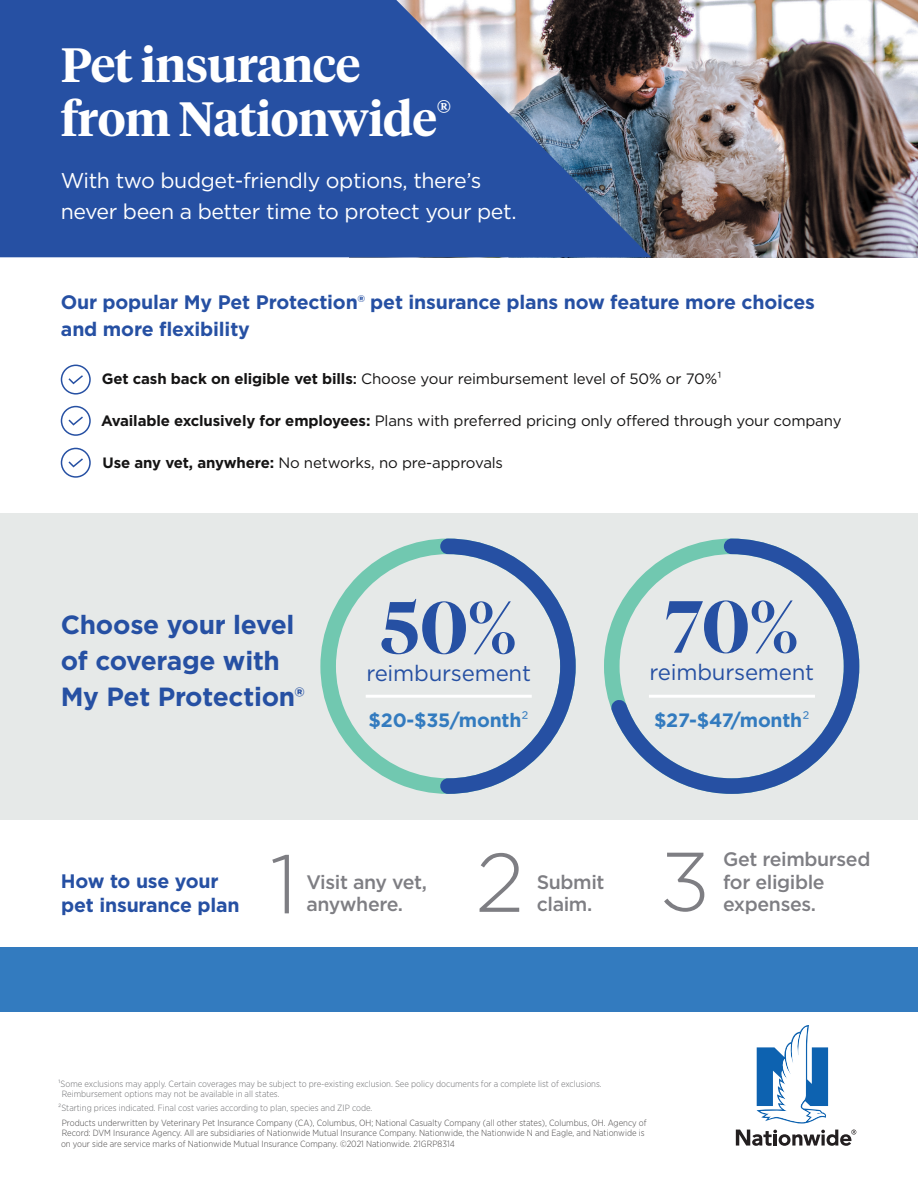
<style>
.page{position:relative;width:918px;height:1188px;background:#fff}
.page>*{position:absolute;margin:0;border:0;box-sizing:border-box;transform-origin:0 0}
.t1{font:300 83.1px "Gotham";color:#7e7e83}
.t2{font:600 73.35px "Tiempos Fine";color:#2650a3}
.t3{font:600 48px "Tiempos Headline";letter-spacing:-.01em;color:#fff}
.t4{font:700 26.25px/36.5px "Gotham";letter-spacing:-.01em;color:#2650a3}
.t5{font:22.2px "Gotham";letter-spacing:-.01em;color:#2650a3}
.t6{font:21.3px/31px "Gotham";letter-spacing:-.02em;color:#fff}
.t7{font:700 19.5px/27px "Gotham";letter-spacing:-.01em;color:#2650a3}
.t8{font:500 19.5px "Gotham";letter-spacing:-.02em;color:#7e7e83}
.t9{font:700 19.35px "Gotham";letter-spacing:-.01em;color:#337bbf}
.t10{font:15px "Gotham";letter-spacing:-.01em;color:#151414}
.t11{font:300 9px/10.5px "Gotham Narrow";color:#494747}
.t12{font:300 9px/10.5px "Gotham Narrow";color:#6c6d70}
.s1{font-weight:700}
.s2{font-weight:500}
.s3{font-weight:400}
</style>
<div class="page">
<svg style="left:736px;top:1130px;width:120px;height:16px"></svg>
<svg style="left:757px;top:1025px;width:71px;height:99px"></svg>
<div style="left:0;top:947px;width:918px;height:65px;background:#337bbf"></div>
<div style="left:0;top:513px;width:918px;height:306px;background:#e6e9e8"></div>
<svg style="left:604px;top:625px;width:7px;height:83px"></svg>
<svg style="left:611px;top:539px;width:248px;height:255px"></svg>
<hr style="left:649px;top:695px;width:166px;height:3px;background:#fff">
<svg style="left:320px;top:539px;width:120px;height:255px"></svg>
<svg style="left:440px;top:539px;width:136px;height:255px"></svg>
<hr style="left:366px;top:695px;width:166px;height:3px;background:#fff">
<svg style="left:61px;top:365px;width:30px;height:30px"></svg>
<svg style="left:61px;top:406px;width:30px;height:30px"></svg>
<svg style="left:61px;top:448px;width:30px;height:30px"></svg>
<img style="left:651px;top:0;width:267px;height:257px">
<svg style="left:0;top:0;width:651px;height:257px;background:#34579b"></svg>
<p class="t3" style="left:61px;top:32px;width:301px">Pet insurance</p>
<p class="t3" style="left:61px;top:86px;width:392px">from Nationwide<sup>®</sup></p>
<p class="t6" style="left:61px;top:164px;width:457px">With two budget-friendly options, there’s never been a better time to protect your pet.</p>
<p class="t7" style="left:61px;top:289px;width:756px">Our popular My Pet Protection® pet insurance plans now feature more choices and more flexibility</p>
<p class="t10" style="left:102px;top:369px;width:622px"><span class="s1">Get cash back on eligible vet bills</span><span class="s2">:</span> Choose your reimbursement level of 50% or 70%1</p>
<p class="t10" style="left:101px;top:411px;width:742px"><span class="s1">Available exclusively for employees:</span> Plans with preferred pricing only offered through your company</p>
<p class="t10" style="left:103px;top:453px;width:402px"><span class="s1">Use any vet, anywhere:</span> No networks, no pre-approvals</p>
<p class="t4" style="left:61px;top:606px;width:245px">Choose your level of coverage with<br>My Pet Protection®</p>
<p class="t2" style="left:381px;top:584px;width:137px">50%</p>
<p class="t5" style="left:366px;top:659px;width:166px">reimbursement</p>
<p class="t9" style="left:369px;top:708px;width:162px">$20-$35/month<span class="s3">²</span></p>
<p class="t2" style="left:665px;top:583px;width:135px">70%</p>
<p class="t5" style="left:650px;top:658px;width:166px">reimbursement</p>
<p class="t9" style="left:654px;top:708px;width:157px">$27-$47/month<span class="s3">²</span></p>
<p class="t7" style="left:61px;top:869px;width:180px;line-height:24px">How to use your pet insurance plan</p>
<p class="t1" style="left:270px;top:831px;width:29px">1</p>
<p class="t8" style="left:306px;top:869px;width:122px">Visit any vet,</p>
<p class="t8" style="left:306px;top:892px;width:98px">anywhere.</p>
<p class="t1" style="left:476px;top:830px;width:50px">2</p>
<p class="t8" style="left:537px;top:869px;width:69px">Submit</p>
<p class="t8" style="left:537px;top:892px;width:57px">claim.</p>
<p class="t1" style="left:660px;top:829px;width:52px">3</p>
<p class="t8" style="left:723px;top:847px;width:149px">Get reimbursed</p>
<p class="t8" style="left:723px;top:869px;width:103px">for eligible</p>
<p class="t8" style="left:723px;top:892px;width:94px">expenses.</p>
<p class="t12" style="left:62px;top:1078px;width:541px;text-indent:-4px">¹Some exclusions may apply. Certain coverages may be subject to pre-existing exclusion. See policy documents for a complete list of exclusions.<br>Reimbursement options may not be available in all states.</p>
<p class="t12" style="left:58px;top:1102px;width:316px">²Starting prices indicated. Final cost varies according to plan, species and ZIP code.</p>
<p class="t11" style="left:61px;top:1117px;width:587px">Products underwritten by Veterinary Pet Insurance Company (CA), Columbus, OH; National Casualty Company (all other states), Columbus, OH. Agency of<br>Record: DVM Insurance Agency. All are subsidiaries of Nationwide Mutual Insurance Company. Nationwide, the Nationwide N and Eagle, and Nationwide is on your side are service marks of Nationwide Mutual Insurance Company. ©2021 Nationwide. 21GRP8314</p>
</div>
